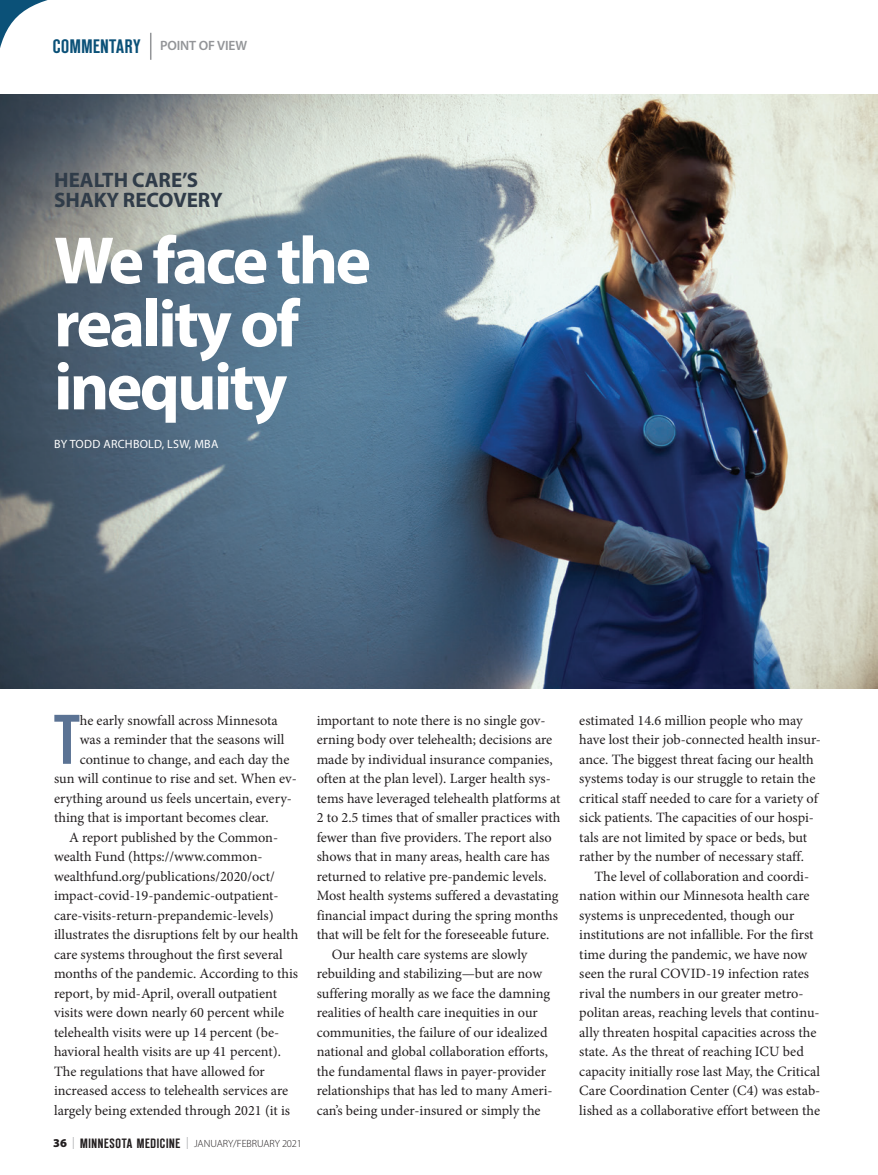
<style>
.page{position:relative;width:878px;height:1175px;background:#fff}
.page>*{position:absolute;margin:0;border:0;box-sizing:border-box;transform-origin:0 0}
.Drop_Cap_3_R{font:69.9px "Reforma Grotesk Demi";color:#5b7394}
.HeadlineSans1_R{font:700 67.5px/63px "Myriad Pro";letter-spacing:-.04em;color:#fff}
.SetupHeadline1_R{font:700 21px/19.5px "Myriad Pro";color:#303c49}
.Body_R{font:14.25px/19.5px "Minion Pro";color:#231f20}
.Drop_Cap_3_R-2{font:14.25px "Minion Pro";color:#231f20}
.t1{font:600 13.5px "Myriad Pro";letter-spacing:-.01em;color:#939598}
.Byline_R{font:12px "Myriad Pro";letter-spacing:.02em;color:#fff}
.t2{font:300 10.5px "Myriad Pro";color:#231f20}
.s1{font-family:"Reforma Grotesk Demi";font-weight:400;font-size:19.5px;color:#0b5178}
.s2{font-weight:900;font-size:12px}
.s3{font-size:12px;color:#939598}
.s4{font-family:"Reforma Grotesk Demi";font-weight:400;font-size:13.5px}
</style>
<div class="page">
<svg style="left:0;top:0;width:138px;height:95px"></svg>
<svg style="left:150px;top:33px;width:1px;height:27px"></svg>
<img style="left:0;top:95px;width:877px;height:593px">
<p class="t1" style="left:53px;top:37px;width:196px"><span class="s1">COMMENTARY</span> POINT OF VIEW</p>
<p class="SetupHeadline1_R" style="left:54px;top:170px;width:170px">HEALTH CARE’S<br>SHAKY RECOVERY</p>
<p class="HeadlineSans1_R" style="left:54px;top:227px;width:318px">We face the reality of inequity</p>
<p class="Byline_R" style="left:54px;top:437px;width:166px">BY TODD ARCHBOLD, LSW, MBA</p>
<p class="Drop_Cap_3_R" style="left:54px;top:699px;width:27px">T</p>
<p class="Drop_Cap_3_R-2" style="left:80px;top:710px;width:199px">he early snowfall across Minnesota</p>
<p class="Drop_Cap_3_R-2" style="left:80px;top:730px;width:206px">was a reminder that the seasons will</p>
<p class="Drop_Cap_3_R-2" style="left:80px;top:749px;width:211px">continue to change, and each day the</p>
<p class="Drop_Cap_3_R-2" style="left:54px;top:769px;width:244px">sun will continue to rise and set. When ev-</p>
<p class="Drop_Cap_3_R-2" style="left:54px;top:788px;width:239px">erything around us feels uncertain, every-</p>
<p class="Drop_Cap_3_R-2" style="left:54px;top:808px;width:216px">thing that is important becomes clear.</p>
<p class="Body_R" style="left:54px;top:827px;width:246px;text-indent:15px">A report published by the Common&shy;wealth Fund (https://www.common&shy;wealthfund.org/publications/2020/oct/ impact-covid-19-pandemic-outpatient&shy;care-visits-return-prepandemic-levels) illustrates the disruptions felt by our health care systems throughout the first several months of the pandemic. According to this report, by mid-April, overall outpatient visits were down nearly 60 percent while telehealth visits were up 14 percent (be&shy;havioral health visits are up 41 percent).<br>The regulations that have allowed for increased access to telehealth services are largely being extended through 2021 (it is</p>
<p class="t2" style="left:53px;top:1137px;width:250px"><span class="s2">36</span> <span class="s3">|</span> <span class="s4">MINNESOTA MEDICINE</span> <span class="s3">|</span> JANUARY/FEBRUARY 2021</p>
<p class="Body_R" style="left:316px;top:710px;width:245px">important to note there is no single gov&shy;erning body over telehealth; decisions are made by individual insurance companies, often at the plan level). Larger health sys&shy;tems have leveraged telehealth platforms at 2 to 2.5 times that of smaller practices with fewer than five providers. The report also shows that in many areas, health care has returned to relative pre-pandemic levels.<br>Most health systems suffered a devastating financial impact during the spring months that will be felt for the foreseeable future.</p>
<p class="Body_R" style="left:316px;top:944px;width:237px;text-indent:15px">Our health care systems are slowly rebuilding and stabilizing—but are now suffering morally as we face the damning realities of health care inequities in our communities, the failure of our idealized national and global collaboration efforts, the fundamental flaws in payer-provider relationships that has led to many Ameri&shy;can’s being under-insured or simply the</p>
<p class="Body_R" style="left:579px;top:710px;width:243px">estimated 14.6 million people who may have lost their job-connected health insur&shy;ance. The biggest threat facing our health systems today is our struggle to retain the critical staff needed to care for a variety of sick patients. The capacities of our hospi&shy;tals are not limited by space or beds, but rather by the number of necessary staff.</p>
<p class="Body_R" style="left:579px;top:866px;width:242px;text-indent:15px">The level of collaboration and coordi&shy;nation within our Minnesota health care systems is unprecedented, though our institutions are not infallible. For the first time during the pandemic, we have now seen the rural COVID-19 infection rates rival the numbers in our greater metro&shy;politan areas, reaching levels that continu&shy;ally threaten hospital capacities across the state. As the threat of reaching ICU bed capacity initially rose last May, the Critical Care Coordination Center (C4) was estab&shy;lished as a collaborative effort between the</p>
</div>
